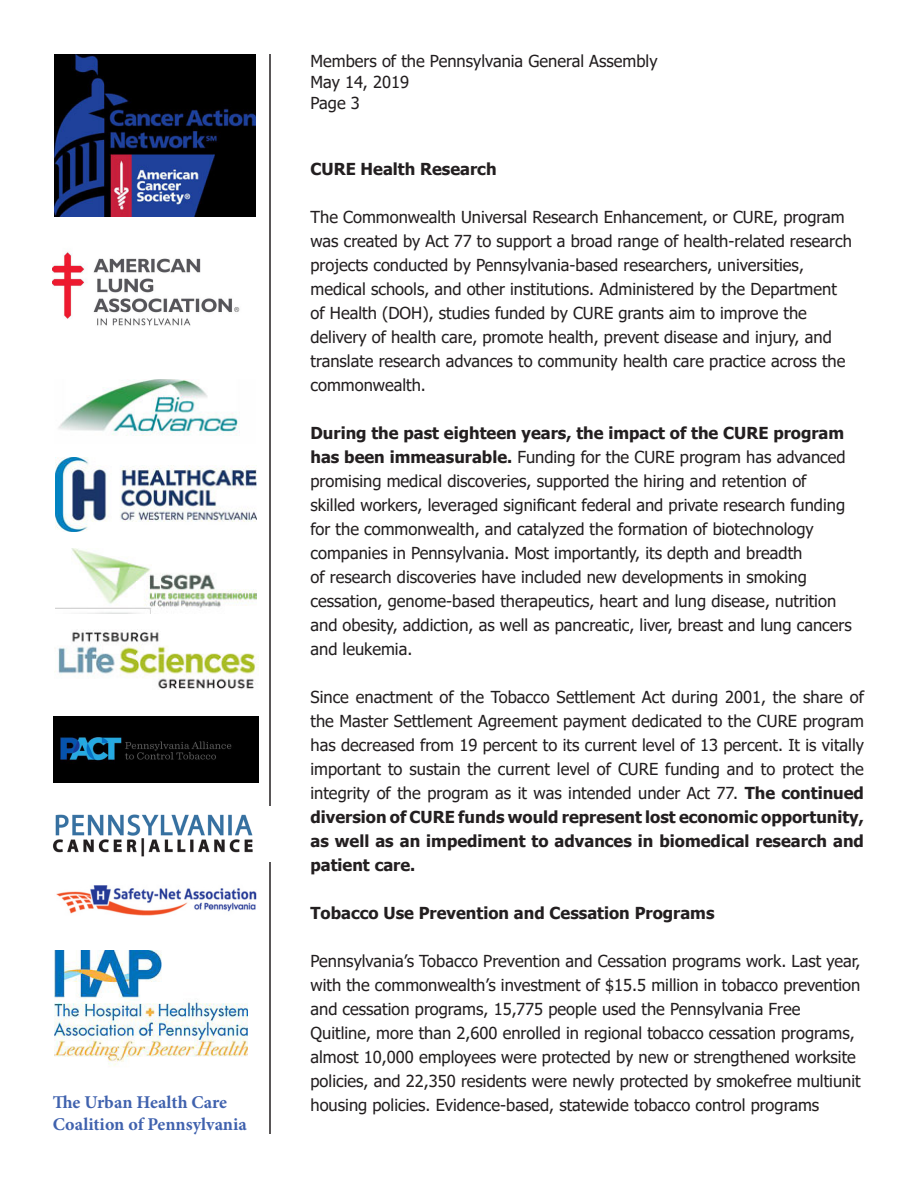
<style>
.page{position:relative;width:918px;height:1188px;background:#fff}
.page>*{position:absolute;margin:0;border:0;box-sizing:border-box;transform-origin:0 0}
.t1{font:700 18px "Minion Pro";color:#4062ae}
.t2{font:16.5px/24px "Tahoma";color:#231f20}
.t3{font:700 16.5px "Tahoma";color:#231f20}
.s1{font-weight:700}
</style>
<div class="page">
<hr style="left:269px;top:54px;width:2px;height:1080px;background:#231f20">
<img style="left:58px;top:379px;width:182px;height:57px">
<img style="left:54px;top:54px;width:201px;height:163px">
<img style="left:54px;top:950px;width:194px;height:116px">
<img style="left:56px;top:885px;width:201px;height:31px">
<img style="left:54px;top:629px;width:205px;height:60px">
<img style="left:56px;top:457px;width:201px;height:75px">
<img style="left:55px;top:549px;width:202px;height:64px">
<img style="left:53px;top:717px;width:206px;height:66px">
<img style="left:52px;top:251px;width:188px;height:75px">
<img style="left:53px;top:806px;width:218px;height:56px">
<p class="t2" style="left:310px;top:50px;width:349px">Members of the Pennsylvania General Assembly</p>
<p class="t2" style="left:310px;top:71px;width:100px">May 14, 2019</p>
<p class="t2" style="left:310px;top:92px;width:51px">Page 3</p>
<p class="t3" style="left:310px;top:157px;width:188px">CURE Health Research</p>
<p class="t2" style="left:310px;top:206px;width:543px">The Commonwealth Universal Research Enhancement, or CURE, program was created by Act 77 to support a broad range of health-related research projects conducted by Pennsylvania-based researchers, universities, medical schools, and other institutions. Administered by the Department of Health (DOH), studies funded by CURE grants aim to improve the delivery of health care, promote health, prevent disease and injury, and translate research advances to community health care practice across the commonwealth.</p>
<p class="t2" style="left:310px;top:422px;width:543px"><span class="s1">During the past eighteen years, the impact of the CURE program has been immeasurable.</span> Funding for the CURE program has advanced promising medical discoveries, supported the hiring and retention of skilled workers, leveraged significant federal and private research funding for the commonwealth, and catalyzed the formation of biotechnology companies in Pennsylvania. Most importantly, its depth and breadth<br>of research discoveries have included new developments in smoking cessation, genome-based therapeutics, heart and lung disease, nutrition and obesity, addiction, as well as pancreatic, liver, breast and lung cancers and leukemia.</p>
<p class="t2" style="left:310px;top:686px;width:555px;text-align:justify">Since enactment of the Tobacco Settlement Act during 2001, the share of the Master Settlement Agreement payment dedicated to the CURE program has decreased from 19 percent to its current level of 13 percent. It is vitally important to sustain the current level of CURE funding and to protect the integrity of the program as it was intended under Act 77. <span class="s1">The continued diversion of CURE funds would represent lost economic opportunity, as well as an impediment to advances in biomedical research and patient care.</span></p>
<p class="t3" style="left:310px;top:901px;width:406px">Tobacco Use Prevention and Cessation Programs</p>
<p class="t2" style="left:310px;top:950px;width:552px">Pennsylvania’s Tobacco Prevention and Cessation programs work. Last year, with the commonwealth’s investment of $15.5 million in tobacco prevention and cessation programs, 15,775 people used the Pennsylvania Free Quitline, more than 2,600 enrolled in regional tobacco cessation programs, almost 10,000 employees were protected by new or strengthened worksite policies, and 22,350 residents were newly protected by smokefree multiunit</p>
<p class="t1" style="left:53px;top:1090px;width:176px">The Urban Health Care</p>
<p class="t2" style="left:310px;top:1094px;width:510px">housing policies. Evidence-based, statewide tobacco control programs</p>
<p class="t1" style="left:53px;top:1112px;width:196px">Coalition of Pennsylvania</p>
</div>
